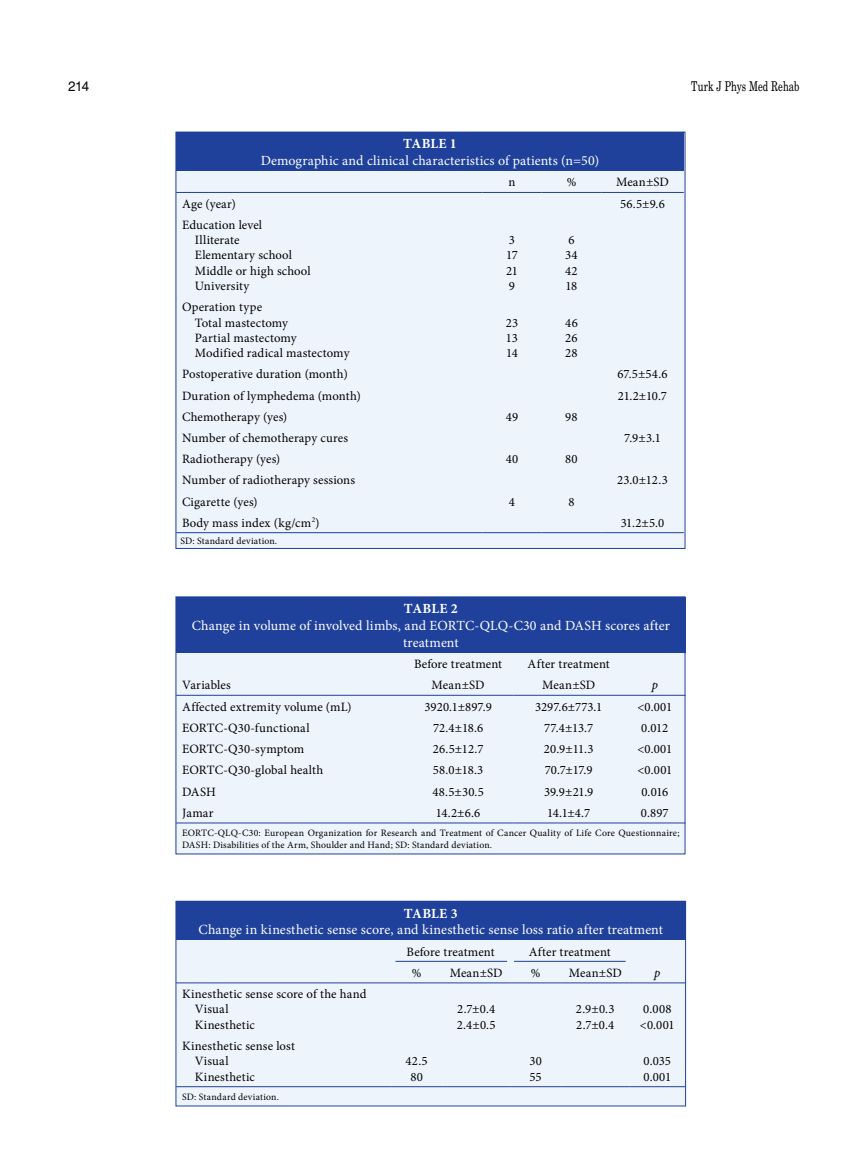
<style>
.page{position:relative;width:859px;height:1170px;background:#fff}
.page>*{position:absolute;margin:0;border:0;box-sizing:border-box;transform-origin:0 0}
.t1{font:13.95px/16.8px "Minion Pro";letter-spacing:.005em;color:#fff;text-align:center}
.t2{font:700 13.95px "Minion Pro";letter-spacing:.01em;color:#fff}
.t3{font:13.5px "Madison Tr";letter-spacing:.005em;color:#000}
.t4{font:13.5px "Helvetica Normal Tr";color:#000}
.t5{font:12.75px/15.3px "Minion Pro";letter-spacing:.01em;color:#000}
.t6{font:italic 12.75px "Minion Pro";color:#000}
.t7{font:9.75px/11.7px "Minion Pro";letter-spacing:.02em;color:#000}
</style>
<div class="page">
<div style="left:176px;top:597px;width:509px;height:256px;background:#eef4fb"></div>
<div style="left:176px;top:597px;width:510px;height:55px;background:#20419b"></div>
<hr style="left:176px;top:695px;width:227px;height:1px;background:#20419b">
<hr style="left:403px;top:695px;width:110px;height:1px;background:#20419b">
<hr style="left:513px;top:695px;width:111px;height:1px;background:#20419b">
<hr style="left:624px;top:695px;width:62px;height:1px;background:#20419b">
<hr style="left:176px;top:822px;width:227px;height:1px;background:#20419b">
<hr style="left:403px;top:822px;width:110px;height:1px;background:#20419b">
<hr style="left:513px;top:822px;width:111px;height:1px;background:#20419b">
<hr style="left:624px;top:822px;width:62px;height:1px;background:#20419b">
<div style="left:176px;top:596px;width:509px;height:258px;border:1px solid #20419b"></div>
<div style="left:176px;top:901px;width:510px;height:204px;background:#eef4fb"></div>
<div style="left:176px;top:901px;width:509px;height:39px;background:#20419b"></div>
<hr style="left:176px;top:982px;width:215px;height:1px;background:#20419b">
<hr style="left:391px;top:982px;width:51px;height:1px;background:#20419b">
<hr style="left:442px;top:982px;width:68px;height:1px;background:#20419b">
<hr style="left:510px;top:982px;width:51px;height:1px;background:#20419b">
<hr style="left:561px;top:982px;width:68px;height:1px;background:#20419b">
<hr style="left:629px;top:982px;width:56px;height:1px;background:#20419b">
<hr style="left:176px;top:1086px;width:215px;height:1px;background:#20419b">
<hr style="left:391px;top:1086px;width:51px;height:1px;background:#20419b">
<hr style="left:442px;top:1086px;width:68px;height:1px;background:#20419b">
<hr style="left:510px;top:1086px;width:51px;height:1px;background:#20419b">
<hr style="left:561px;top:1086px;width:68px;height:1px;background:#20419b">
<hr style="left:629px;top:1086px;width:56px;height:1px;background:#20419b">
<div style="left:176px;top:901px;width:510px;height:205px;border:1px solid #20419b"></div>
<hr style="left:395px;top:961px;width:112px;height:1px;background:#20419b">
<hr style="left:514px;top:961px;width:112px;height:1px;background:#20419b">
<div style="left:176px;top:132px;width:509px;height:416px;background:#eef4fb"></div>
<div style="left:176px;top:132px;width:508px;height:39px;background:#20419b"></div>
<hr style="left:176px;top:192px;width:306px;height:1px;background:#20419b">
<hr style="left:482px;top:192px;width:60px;height:1px;background:#20419b">
<hr style="left:542px;top:192px;width:59px;height:1px;background:#20419b">
<hr style="left:601px;top:192px;width:83px;height:1px;background:#20419b">
<hr style="left:176px;top:532px;width:306px;height:1px;background:#20419b">
<hr style="left:482px;top:532px;width:60px;height:1px;background:#20419b">
<hr style="left:542px;top:532px;width:59px;height:1px;background:#20419b">
<hr style="left:601px;top:532px;width:83px;height:1px;background:#20419b">
<p class="t4" style="left:68px;top:78px;width:23px">214</p>
<p class="t3" style="left:691px;top:78px;width:110px">Turk J Phys Med Rehab</p>
<p class="t2" style="left:403px;top:134px;width:55px">TABLE 1</p>
<p class="t1" style="left:261px;top:152px;width:340px">Demographic and clinical characteristics of patients (n=50)</p>
<p class="t5" style="left:508px;top:175px;width:8px">n</p>
<p class="t5" style="left:567px;top:175px;width:11px">%</p>
<p class="t5" style="left:616px;top:175px;width:54px">Mean±SD</p>
<p class="t5" style="left:182px;top:196px;width:55px">Age (year)</p>
<p class="t5" style="left:620px;top:196px;width:46px">56.5±9.6</p>
<p class="t5" style="left:195px;top:217px;width:117px;text-indent:-13px">Education level<br>Illiterate<br>Elementary school<br>Middle or high school<br>University</p>
<p class="t5" style="left:506px;top:232px;width:13px">3<br>17<br>21<br>9</p>
<p class="t5" style="left:565px;top:232px;width:14px">6<br>34<br>42<br>18</p>
<p class="t5" style="left:195px;top:299px;width:156px;text-indent:-13px">Operation type<br>Total mastectomy<br>Partial mastectomy<br>Modified radical mastectomy</p>
<p class="t5" style="left:506px;top:315px;width:14px;text-align:justify">23<br>13<br>14</p>
<p class="t5" style="left:565px;top:315px;width:14px;text-align:justify">46<br>26<br>28</p>
<p class="t5" style="left:182px;top:367px;width:167px">Postoperative duration (month)</p>
<p class="t5" style="left:617px;top:367px;width:52px">67.5±54.6</p>
<p class="t5" style="left:182px;top:388px;width:180px">Duration of lymphedema (month)</p>
<p class="t5" style="left:618px;top:388px;width:51px">21.2±10.7</p>
<p class="t5" style="left:182px;top:409px;width:107px">Chemotherapy (yes)</p>
<p class="t5" style="left:506px;top:409px;width:14px">49</p>
<p class="t5" style="left:565px;top:409px;width:14px">98</p>
<p class="t5" style="left:182px;top:430px;width:168px">Number of chemotherapy cures</p>
<p class="t5" style="left:624px;top:430px;width:38px">7.9±3.1</p>
<p class="t5" style="left:182px;top:451px;width:100px">Radiotherapy (yes)</p>
<p class="t5" style="left:506px;top:451px;width:14px">40</p>
<p class="t5" style="left:565px;top:451px;width:14px">80</p>
<p class="t5" style="left:182px;top:472px;width:175px">Number of radiotherapy sessions</p>
<p class="t5" style="left:617px;top:472px;width:52px">23.0±12.3</p>
<p class="t5" style="left:182px;top:494px;width:77px">Cigarette (yes)</p>
<p class="t5" style="left:509px;top:494px;width:8px">4</p>
<p class="t5" style="left:568px;top:494px;width:8px">8</p>
<p class="t5" style="left:182px;top:515px;width:139px">Body mass index (kg/cm<sup>2</sup>)</p>
<p class="t5" style="left:621px;top:515px;width:45px">31.2±5.0</p>
<p class="t7" style="left:180px;top:535px;width:98px">SD: Standard deviation.</p>
<p class="t2" style="left:404px;top:599px;width:55px">TABLE 2</p>
<p class="t1" style="left:192px;top:617px;width:480px">Change in volume of involved limbs, and EORTC-QLQ-C30 and DASH scores after treatment</p>
<p class="t5" style="left:414px;top:656px;width:90px">Before treatment</p>
<p class="t5" style="left:528px;top:656px;width:84px">After treatment</p>
<p class="t5" style="left:182px;top:677px;width:50px">Variables</p>
<p class="t5" style="left:432px;top:677px;width:54px">Mean±SD</p>
<p class="t5" style="left:542px;top:677px;width:54px">Mean±SD</p>
<p class="t6" style="left:652px;top:676px;width:8px">p</p>
<p class="t5" style="left:182px;top:698px;width:171px">Affected extremity volume (mL)</p>
<p class="t5" style="left:424px;top:698px;width:69px">3920.1±897.9</p>
<p class="t5" style="left:535px;top:698px;width:69px">3297.6±773.1</p>
<p class="t5" style="left:637px;top:698px;width:36px">&lt;0.001</p>
<p class="t5" style="left:182px;top:720px;width:129px">EORTC-Q30-functional</p>
<p class="t5" style="left:433px;top:720px;width:52px">72.4±18.6</p>
<p class="t5" style="left:544px;top:720px;width:50px">77.4±13.7</p>
<p class="t5" style="left:641px;top:720px;width:29px">0.012</p>
<p class="t5" style="left:182px;top:741px;width:124px">EORTC-Q30-symptom</p>
<p class="t5" style="left:433px;top:741px;width:52px">26.5±12.7</p>
<p class="t5" style="left:544px;top:741px;width:51px">20.9±11.3</p>
<p class="t5" style="left:637px;top:741px;width:36px">&lt;0.001</p>
<p class="t5" style="left:182px;top:762px;width:143px">EORTC-Q30-global health</p>
<p class="t5" style="left:433px;top:762px;width:52px">58.0±18.3</p>
<p class="t5" style="left:545px;top:762px;width:49px">70.7±17.9</p>
<p class="t5" style="left:637px;top:762px;width:36px">&lt;0.001</p>
<p class="t5" style="left:182px;top:784px;width:35px">DASH</p>
<p class="t5" style="left:432px;top:784px;width:53px">48.5±30.5</p>
<p class="t5" style="left:544px;top:784px;width:51px">39.9±21.9</p>
<p class="t5" style="left:641px;top:784px;width:28px">0.016</p>
<p class="t5" style="left:182px;top:805px;width:33px">Jamar</p>
<p class="t5" style="left:436px;top:805px;width:46px">14.2±6.6</p>
<p class="t5" style="left:547px;top:805px;width:45px">14.1±4.7</p>
<p class="t5" style="left:641px;top:805px;width:29px">0.897</p>
<p class="t7" style="left:182px;top:827px;width:499px">EORTC-QLQ-C30: European Organization for Research and Treatment of Cancer Quality of Life Core Questionnaire;<br>DASH: Disabilities of the Arm, Shoulder and Hand; SD: Standard deviation.</p>
<p class="t2" style="left:404px;top:903px;width:55px">TABLE 3</p>
<p class="t1" style="left:199px;top:921px;width:466px">Change in kinesthetic sense score, and kinesthetic sense loss ratio after treatment</p>
<p class="t5" style="left:407px;top:943px;width:90px">Before treatment</p>
<p class="t5" style="left:529px;top:943px;width:84px">After treatment</p>
<p class="t5" style="left:412px;top:965px;width:11px">%</p>
<p class="t5" style="left:450px;top:965px;width:54px">Mean±SD</p>
<p class="t5" style="left:531px;top:965px;width:11px">%</p>
<p class="t5" style="left:569px;top:965px;width:54px">Mean±SD</p>
<p class="t6" style="left:654px;top:964px;width:8px">p</p>
<p class="t5" style="left:195px;top:986px;width:173px;text-indent:-13px">Kinesthetic sense score of the hand<br>Visual<br>Kinesthetic</p>
<p class="t5" style="left:457px;top:1001px;width:40px">2.7±0.4<br>2.4±0.5</p>
<p class="t5" style="left:576px;top:1001px;width:40px">2.9±0.3<br>2.7±0.4</p>
<p class="t5" style="left:640px;top:1001px;width:36px">0.008 &lt;0.001</p>
<p class="t5" style="left:195px;top:1038px;width:102px;text-indent:-13px">Kinesthetic sense lost<br>Visual<br>Kinesthetic</p>
<p class="t7" style="left:182px;top:1090px;width:98px">SD: Standard deviation.</p>
<p class="t5" style="left:405px;top:1053px;width:24px;text-align:center">42.5<br>80</p>
<p class="t5" style="left:529px;top:1053px;width:14px">30<br>55</p>
<p class="t5" style="left:643px;top:1053px;width:29px">0.035<br>0.001</p>
</div>
